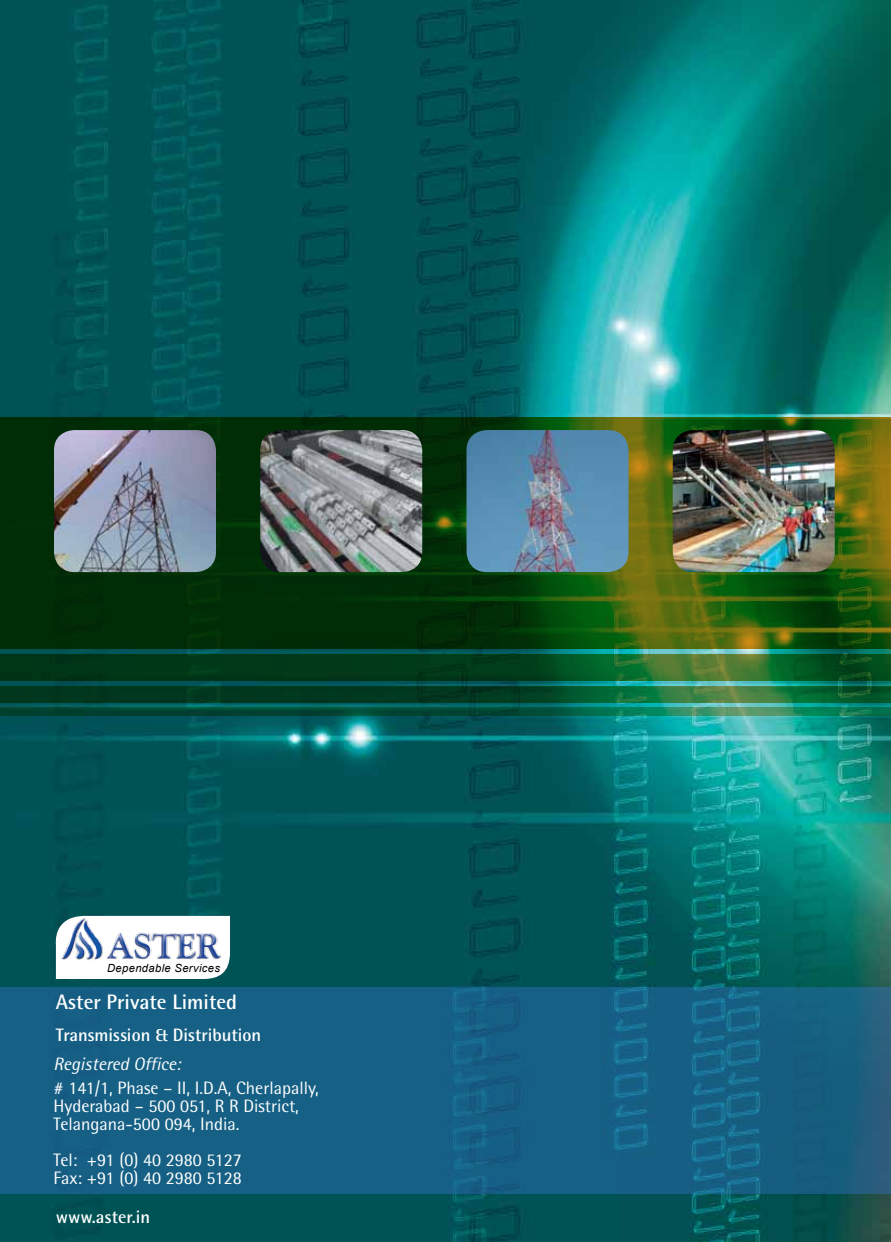
<style>
.page{position:relative;width:891px;height:1242px;background:#fff}
.page>*{position:absolute;margin:0;border:0;box-sizing:border-box;transform-origin:0 0}
.t1{font:700 21px "Rotis Semi Sans";color:#fff}
.t2{font:18px/18px "Rotis Semi Sans";color:#fff}
.t3{font:700 18px "Rotis Semi Sans";color:#fff}
.t4{font:italic 18px "Rotis Semi Sans";color:#fff}
.t5{font:italic 11.25px "Arial";letter-spacing:.03em;color:#000}
</style>
<div class="page">
<img style="left:0;top:0;width:891px;height:1242px">
<svg style="left:0;top:417px;width:891px;height:232px;background:#1a4309"></svg>
<svg style="left:0;top:654px;width:891px;height:27px;background:#0c491e"></svg>
<svg style="left:0;top:686px;width:891px;height:16px;background:#0b4c29"></svg>
<svg style="left:0;top:707px;width:891px;height:9px;background:#0d5d43"></svg>
<svg style="left:0;top:988px;width:891px;height:206px;background:#166084"></svg>
<svg style="left:52px;top:916px;width:178px;height:63px"></svg>
<img style="left:59px;top:917px;width:166px;height:43px">
<img style="left:54px;top:430px;width:162px;height:142px">
<img style="left:260px;top:430px;width:162px;height:142px">
<img style="left:466px;top:430px;width:162px;height:142px">
<img style="left:673px;top:430px;width:162px;height:142px">
<p class="t5" style="left:107px;top:961px;width:114px">Dependable Services</p>
<p class="t1" style="left:56px;top:989px;width:183px">Aster Private Limited</p>
<p class="t3" style="left:56px;top:1024px;width:207px">Transmission &amp; Distribution</p>
<p class="t4" style="left:53px;top:1053px;width:129px">Registered Office:</p>
<p class="t2" style="left:53px;top:1078px;width:267px"># 141/1, Phase – II, I.D.A, Cherlapally,<br>Hyderabad – 500 051, R R District,<br>Telangana-500 094, India.</p>
<p class="t2" style="left:53px;top:1150px;width:190px">Tel: +91 (0) 40 2980 5127<br>Fax: +91 (0) 40 2980 5128</p>
<p class="t3" style="left:56px;top:1206px;width:96px">www.aster.in</p>
</div>
